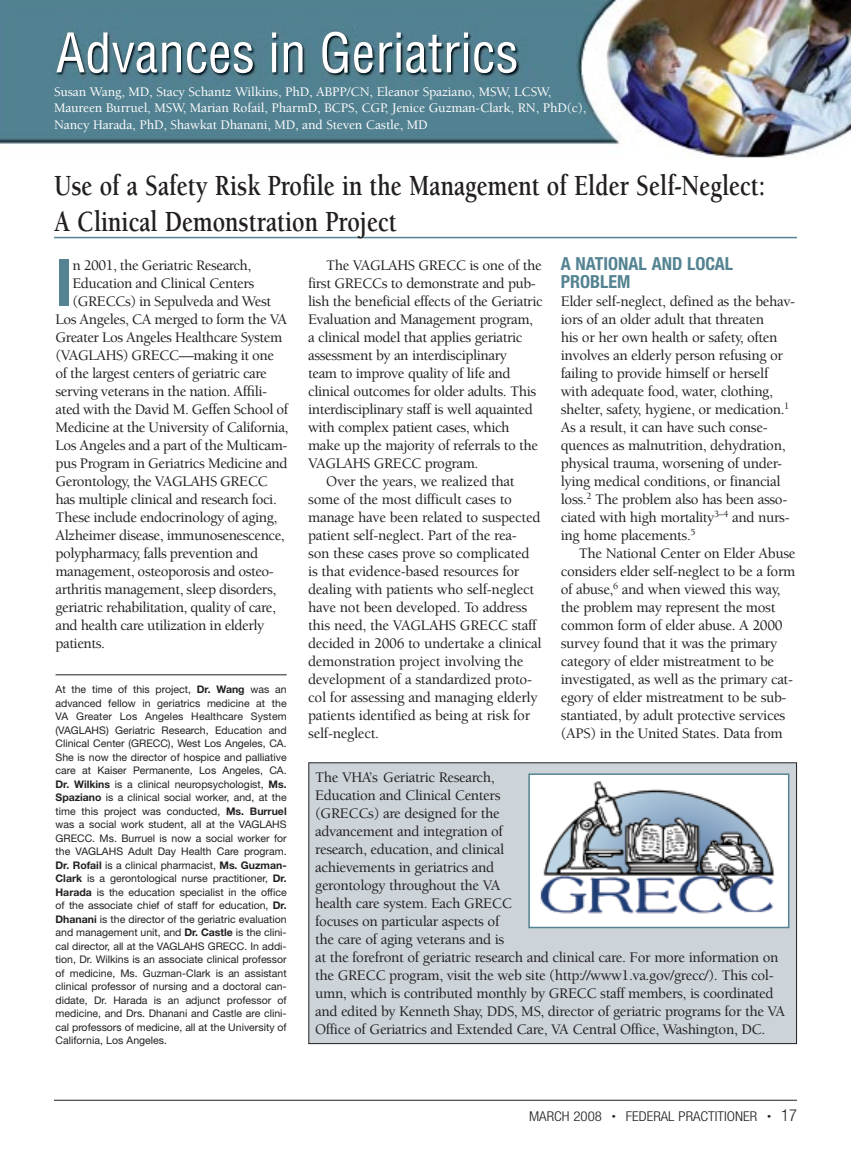
<style>
.page{position:relative;width:851px;height:1161px;background:#fff}
.page>*{position:absolute;margin:0;border:0;box-sizing:border-box;transform-origin:0 0}
.t1{font:700 condensed 65.4px "Helvetica Neue";color:#548392}
.t2{font:700 30px/36px "Berkeley";color:#231f20;scale:.8 1}
.t3{font:700 condensed 18px/18px "Helvetica Neue";color:#548392}
.t4{font:500 15px/18px "Berkeley";letter-spacing:-.025em;color:#231f20}
.t5{font:500 13.5px/16.5px "Berkeley";letter-spacing:-.01em;color:#fff}
.t6{font:300 condensed 13.5px "Helvetica Neue";color:#231f20;scale:1.1 1}
.t7{font:10.5px/13.5px "Helvetica Neue";color:#231f20;text-align:justify}
.s1{font-weight:700}
.s2{font-size:7.5px}
.s3{font-size:16.5px}
</style>
<div class="page">
<img style="left:0;top:0;width:850px;height:158px">
<img style="left:56px;top:32px;width:370px;height:41px">
<hr style="left:54px;top:1100px;width:742px;height:1px;background:#231f20">
<hr style="left:56px;top:674px;width:231px;height:1px;background:#231f20">
<hr style="left:54px;top:237px;width:742px;height:1px;background:#548392">
<div style="left:309px;top:763px;width:487px;height:281px;background:#ccd4da"></div>
<div style="left:308px;top:762px;width:488px;height:282px;border:1px solid #231f20"></div>
<div style="left:529px;top:774px;width:259px;height:154px;background:#fff"></div>
<img style="left:540px;top:781px;width:235px;height:133px">
<div style="left:528px;top:773px;width:261px;height:155px;border:2px solid #548392"></div>
<p class="t5" style="left:54px;top:84px;width:534px">Susan Wang, MD, Stacy Schantz Wilkins, PhD, ABPP/CN, Eleanor Spaziano, MSW, LCSW,<br>Maureen Burruel, MSW, Marian Rofail, PharmD, BCPS, CGP, Jenice Guzman-Clark, RN, PhD(c),<br>Nancy Harada, PhD, Shawkat Dhanani, MD, and Steven Castle, MD</p>
<h2 class="t2" style="left:54px;top:168px;width:890px">Use of a Safety Risk Profile in the Management of Elder Self-Neglect:<br>A Clinical Demonstration Project</h2>
<h1 class="t1" style="left:56px;top:243px;width:18px">I</h1>
<p class="t4" style="left:72px;top:257px;width:180px">n 2001, the Geriatric Research,</p>
<p class="t4" style="left:72px;top:275px;width:183px">Education and Clinical Centers</p>
<p class="t4" style="left:72px;top:293px;width:200px">(GRECCs) in Sepulveda and West</p>
<p class="t4" style="left:56px;top:311px;width:233px">Los Angeles, CA merged to form the VA</p>
<p class="t4" style="left:56px;top:329px;width:228px">Greater Los Angeles Healthcare System</p>
<p class="t4" style="left:56px;top:347px;width:220px">(VAGLAHS) GRECC—making it one</p>
<p class="t4" style="left:56px;top:365px;width:213px">of the largest centers of geriatric care</p>
<p class="t4" style="left:56px;top:383px;width:213px">serving veterans in the nation. Affili-</p>
<p class="t4" style="left:56px;top:401px;width:234px">ated with the David M. Geffen School of</p>
<p class="t4" style="left:56px;top:419px;width:234px">Medicine at the University of California,</p>
<p class="t4" style="left:56px;top:437px;width:233px">Los Angeles and a part of the Multicam-</p>
<p class="t4" style="left:56px;top:455px;width:233px">pus Program in Geriatrics Medicine and</p>
<p class="t4" style="left:56px;top:473px;width:214px">Gerontology, the VAGLAHS GRECC</p>
<p class="t4" style="left:56px;top:491px;width:223px">has multiple clinical and research foci.</p>
<p class="t4" style="left:56px;top:509px;width:223px">These include endocrinology of aging,</p>
<p class="t4" style="left:56px;top:527px;width:231px">Alzheimer disease, immunosenescence,</p>
<p class="t4" style="left:56px;top:545px;width:204px">polypharmacy, falls prevention and</p>
<p class="t4" style="left:56px;top:563px;width:220px">management, osteoporosis and osteo-</p>
<p class="t4" style="left:56px;top:581px;width:222px">arthritis management, sleep disorders,</p>
<p class="t4" style="left:56px;top:599px;width:222px">geriatric rehabilitation, quality of care,</p>
<p class="t4" style="left:56px;top:617px;width:210px">and health care utilization in elderly</p>
<p class="t4" style="left:56px;top:635px;width:51px">patients.</p>
<p class="t7" style="left:56px;top:683px;width:233px">At the time of this project, <span class="s1">Dr. Wang</span> was an advanced fellow in geriatrics medicine at the VA Greater Los Angeles Healthcare System (VAGLAHS) Geriatric Research, Education and Clinical Center (GRECC), West Los Angeles, CA.<br>She is now the director of hospice and palliative care at Kaiser Permanente, Los Angeles, CA.<br><span class="s1">Dr. Wilkins</span> is a clinical neuropsychologist, <span class="s1">Ms.<br>Spaziano</span> is a clinical social worker, and, at the time this project was conducted, <span class="s1">Ms. Burruel </span>was a social work student, all at the VAGLAHS GRECC. Ms. Burruel is now a social worker for the VAGLAHS Adult Day Health Care program.<br><span class="s1">Dr. Rofail</span> is a clinical pharmacist, <span class="s1">Ms. Guzman-Clark</span> is a gerontological nurse practitioner, <span class="s1">Dr.<br>Harada</span> is the education specialist in the office of the associate chief of staff for education, <span class="s1">Dr.<br>Dhanani</span> is the director of the geriatric evaluation and management unit, and <span class="s1">Dr. Castle</span> is the clini&shy;cal director, all at the VAGLAHS GRECC. In addi&shy;tion, Dr. Wilkins is an associate clinical professor of medicine, Ms. Guzman-Clark is an assistant clinical professor of nursing and a doctoral can&shy;didate, Dr. Harada is an adjunct professor of medicine, and Drs. Dhanani and Castle are clini&shy;cal professors of medicine, all at the University of California, Los Angeles.</p>
<p class="t4" style="left:326px;top:257px;width:217px">The VAGLAHS GRECC is one of the</p>
<p class="t4" style="left:308px;top:275px;width:229px">first GRECCs to demonstrate and pub-</p>
<p class="t4" style="left:308px;top:293px;width:236px">lish the beneficial effects of the Geriatric</p>
<p class="t4" style="left:308px;top:311px;width:226px">Evaluation and Management program,</p>
<p class="t4" style="left:308px;top:329px;width:216px">a clinical model that applies geriatric</p>
<p class="t4" style="left:308px;top:347px;width:200px">assessment by an interdisciplinary</p>
<p class="t4" style="left:308px;top:365px;width:204px">team to improve quality of life and</p>
<p class="t4" style="left:308px;top:383px;width:230px">clinical outcomes for older adults. This</p>
<p class="t4" style="left:308px;top:401px;width:226px">interdisciplinary staff is well aquainted</p>
<p class="t4" style="left:308px;top:419px;width:203px">with complex patient cases, which</p>
<p class="t4" style="left:308px;top:437px;width:231px">make up the majority of referrals to the</p>
<p class="t4" style="left:308px;top:455px;width:172px">VAGLAHS GRECC program.</p>
<p class="t4" style="left:326px;top:473px;width:190px">Over the years, we realized that</p>
<p class="t4" style="left:308px;top:491px;width:205px">some of the most difficult cases to</p>
<p class="t4" style="left:308px;top:509px;width:234px">manage have been related to suspected</p>
<p class="t4" style="left:308px;top:527px;width:210px">patient self-neglect. Part of the rea-</p>
<p class="t4" style="left:308px;top:545px;width:223px">son these cases prove so complicated</p>
<p class="t4" style="left:308px;top:563px;width:213px">is that evidence-based resources for</p>
<p class="t4" style="left:308px;top:581px;width:227px">dealing with patients who self-neglect</p>
<p class="t4" style="left:308px;top:599px;width:221px">have not been developed. To address</p>
<p class="t4" style="left:308px;top:617px;width:230px">this need, the VAGLAHS GRECC staff</p>
<p class="t4" style="left:308px;top:635px;width:235px">decided in 2006 to undertake a clinical</p>
<p class="t4" style="left:308px;top:653px;width:217px">demonstration project involving the</p>
<p class="t4" style="left:308px;top:671px;width:225px">development of a standardized proto-</p>
<p class="t4" style="left:308px;top:689px;width:231px">col for assessing and managing elderly</p>
<p class="t4" style="left:308px;top:707px;width:223px">patients identified as being at risk for</p>
<p class="t4" style="left:308px;top:725px;width:72px">self-neglect.</p>
<p class="t3" style="left:561px;top:254px;width:174px">A NATIONAL AND LOCAL<br>PROBLEM</p>
<p class="t4" style="left:561px;top:293px;width:236px">Elder self-neglect, defined as the behav&shy;iors of an older adult that threaten<br>his or her own health or safety, often involves an elderly person refusing or failing to provide himself or herself with adequate food, water, clothing, shelter, safety, hygiene, or medication.<sup>1<br></sup>As a result, it can have such conse&shy;quences as malnutrition, dehydration, physical trauma, worsening of under&shy;lying medical conditions, or financial loss.<sup>2</sup> The problem also has been asso&shy;ciated with high mortality<sup>3–4</sup> and nurs&shy;ing home placements.<sup>5</sup></p>
<p class="t4" style="left:561px;top:545px;width:236px;text-indent:18px">The National Center on Elder Abuse considers elder self-neglect to be a form of abuse,<sup>6</sup> and when viewed this way, the problem may represent the most common form of elder abuse. A 2000 survey found that it was the primary category of elder mistreatment to be investigated, as well as the primary cat&shy;egory of elder mistreatment to be sub&shy;stantiated, by adult protective services (APS) in the United States. Data from</p>
<p class="t4" style="left:315px;top:769px;width:471px">The VHA’s Geriatric Research,<br>Education and Clinical Centers<br>(GRECCs) are designed for the<br>advancement and integration of<br>research, education, and clinical<br>achievements in geriatrics and<br>gerontology throughout the VA<br>health care system. Each GRECC<br>focuses on particular aspects of<br>the care of aging veterans and is<br>at the forefront of geriatric research and clinical care. For more information on the GRECC program, visit the web site (http://www1.va.gov/grecc/). This col&shy;umn, which is contributed monthly by GRECC staff members, is coordinated and edited by Kenneth Shay, DDS, MS, director of geriatric programs for the VA Office of Geriatrics and Extended Care, VA Central Office, Washington, DC.</p>
<p class="t6" style="left:529px;top:1109px;width:245px">MARCH 2008 <span class="s2">•</span> FEDERAL PRACTITIONER <span class="s2">•</span> <span class="s3">17</span></p>
</div>
